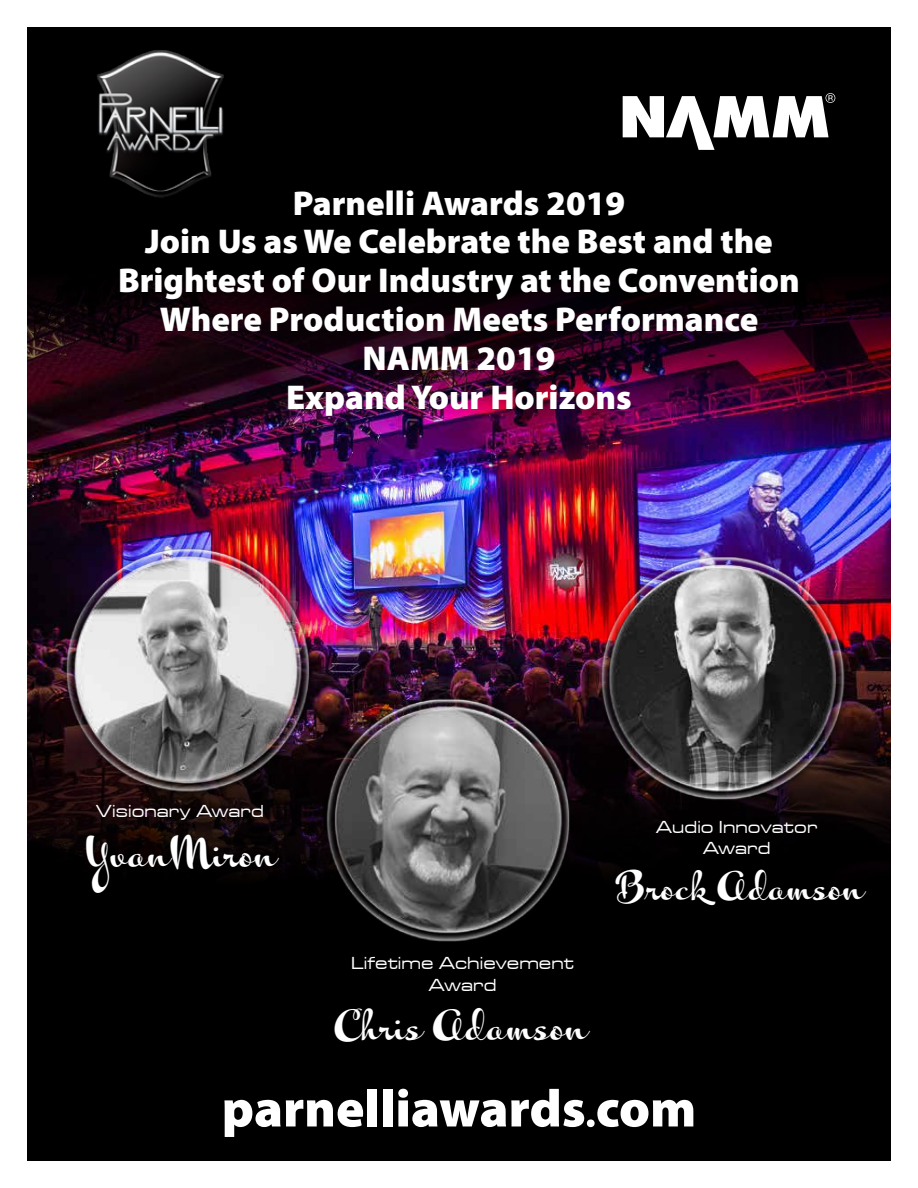
<style>
.page{position:relative;width:918px;height:1188px;background:#fff}
.page>*{position:absolute;margin:0;border:0;box-sizing:border-box;transform-origin:0 0}
.t1{font:900 52.95px "Myriad Pro";color:#fff}
.t2{font:39px "Kewl Script";color:#fff}
.t3{font:36.9px "Kewl Script";color:#fff}
.t4{font:900 34.5px/39px "Myriad Pro";color:#fff;text-align:center}
.t5{font:18px/21.6px "Microgramma D Medi Exte";letter-spacing:.04em;color:#fff;text-align:center}
</style>
<div class="page">
<div style="left:27px;top:27px;width:864px;height:1134px;background:#000"></div>
<svg style="left:27px;top:279px;width:864px;height:128px"></svg>
<img style="left:97px;top:50px;width:127px;height:148px">
<svg style="left:623px;top:93px;width:212px;height:57px"></svg>
<img style="left:27px;top:407px;width:864px;height:535px">
<div style="left:87px;top:835px;width:196px;height:61px;background:#000"></div>
<div style="left:616px;top:869px;width:256px;height:43px;background:#000"></div>
<p class="t4" style="left:118px;top:182px;width:683px">Parnelli Awards 2019<br>Join Us as We Celebrate the Best and the<br>Brightest of Our Industry at the Convention<br>Where Production Meets Performance<br>NAMM 2019<br>Expand Your Horizons</p>
<p class="t5" style="left:96px;top:800px;width:169px">Visionary Award</p>
<p class="t2" style="left:89px;top:830px;width:192px">YvanMiron</p>
<p class="t5" style="left:351px;top:952px;width:224px">Lifetime Achievement<br>Award</p>
<p class="t2" style="left:336px;top:1002px;width:255px">Chris Adamson</p>
<p class="t5" style="left:656px;top:815px;width:162px">Audio Innovator<br>Award</p>
<p class="t3" style="left:617px;top:865px;width:250px">Brock Adamson</p>
<h1 class="t1" style="left:222px;top:1073px;width:476px">parnelliawards.com</h1>
</div>
